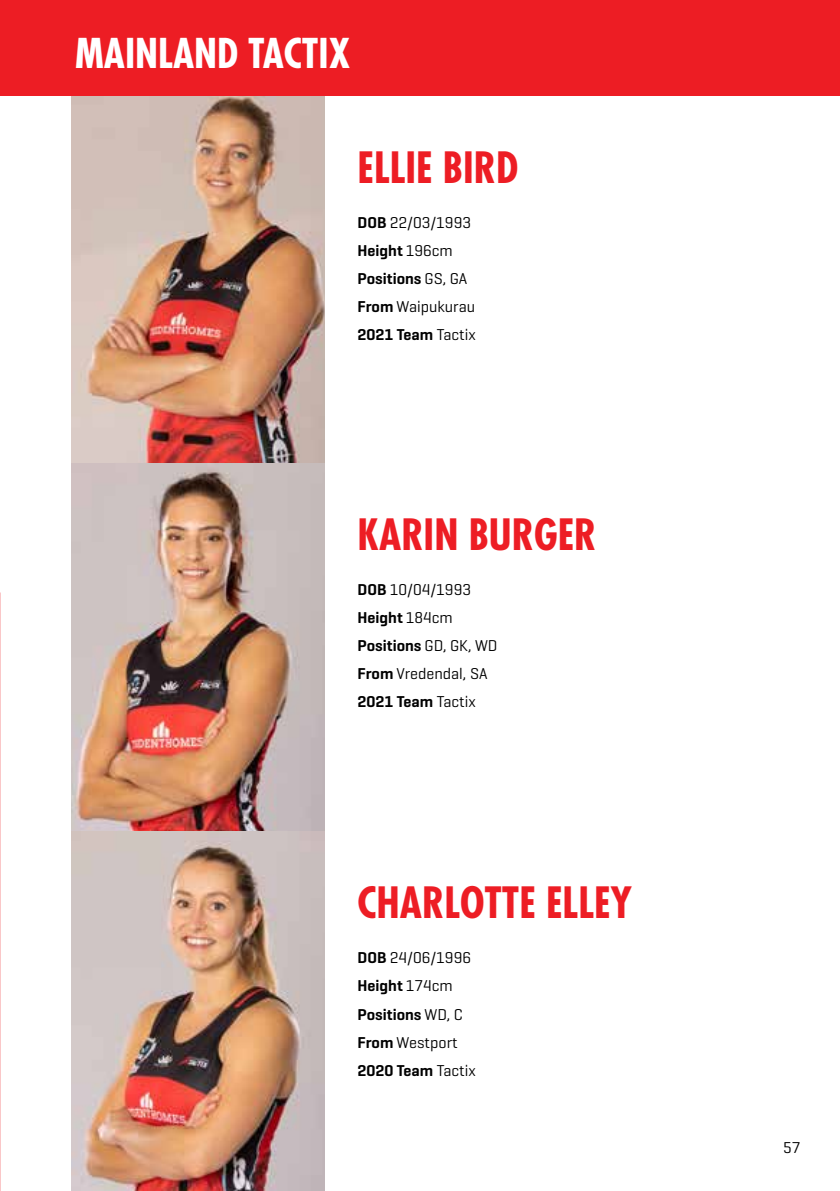
<style>
.page{position:relative;width:840px;height:1191px;background:#fff}
.page>*{position:absolute;margin:0;border:0;box-sizing:border-box;transform-origin:0 0}
.t1{font:700 condensed 42px "Futura Std";color:#ed1d24}
.t2{font:700 condensed 40px "Futura Std";color:#fff}
.t3{font:16px/28px "Geogrotesque";color:#000}
.s1{font-weight:600}
</style>
<div class="page">
<img style="left:71px;top:96px;width:253px;height:1095px">
<div style="left:0;top:0;width:839px;height:96px;background:#ed1d24"></div>
<h2 class="t2" style="left:75px;top:29px;width:277px">MAINLAND TACTIX</h2>
<h1 class="t1" style="left:357px;top:141px;width:162px">ELLIE BIRD</h1>
<p class="t3" style="left:357px;top:208px;width:120px"><span class="s1">DOB</span> 22/03/1993<br><span class="s1">Height</span> 196cm<br><span class="s1">Positions</span> GS, GA<br><span class="s1">From</span> Waipukurau<br><span class="s1">2021 Team</span> Tactix</p>
<h1 class="t1" style="left:357px;top:508px;width:240px">KARIN BURGER</h1>
<p class="t3" style="left:357px;top:575px;width:141px"><span class="s1">DOB</span> 10/04/1993<br><span class="s1">Height</span> 184cm<br><span class="s1">Positions</span> GD, GK, WD<br><span class="s1">From</span> Vredendal, SA<br><span class="s1">2021 Team</span> Tactix</p>
<h1 class="t1" style="left:357px;top:877px;width:276px">CHARLOTTE ELLEY</h1>
<p class="t3" style="left:357px;top:943px;width:120px"><span class="s1">DOB</span> 24/06/1996<br><span class="s1">Height</span> 174cm<br><span class="s1">Positions</span> WD, C<br><span class="s1">From</span> Westport<br><span class="s1">2020 Team</span> Tactix</p>
<p class="t3" style="left:782px;top:1133px;width:19px">57</p>
</div>
